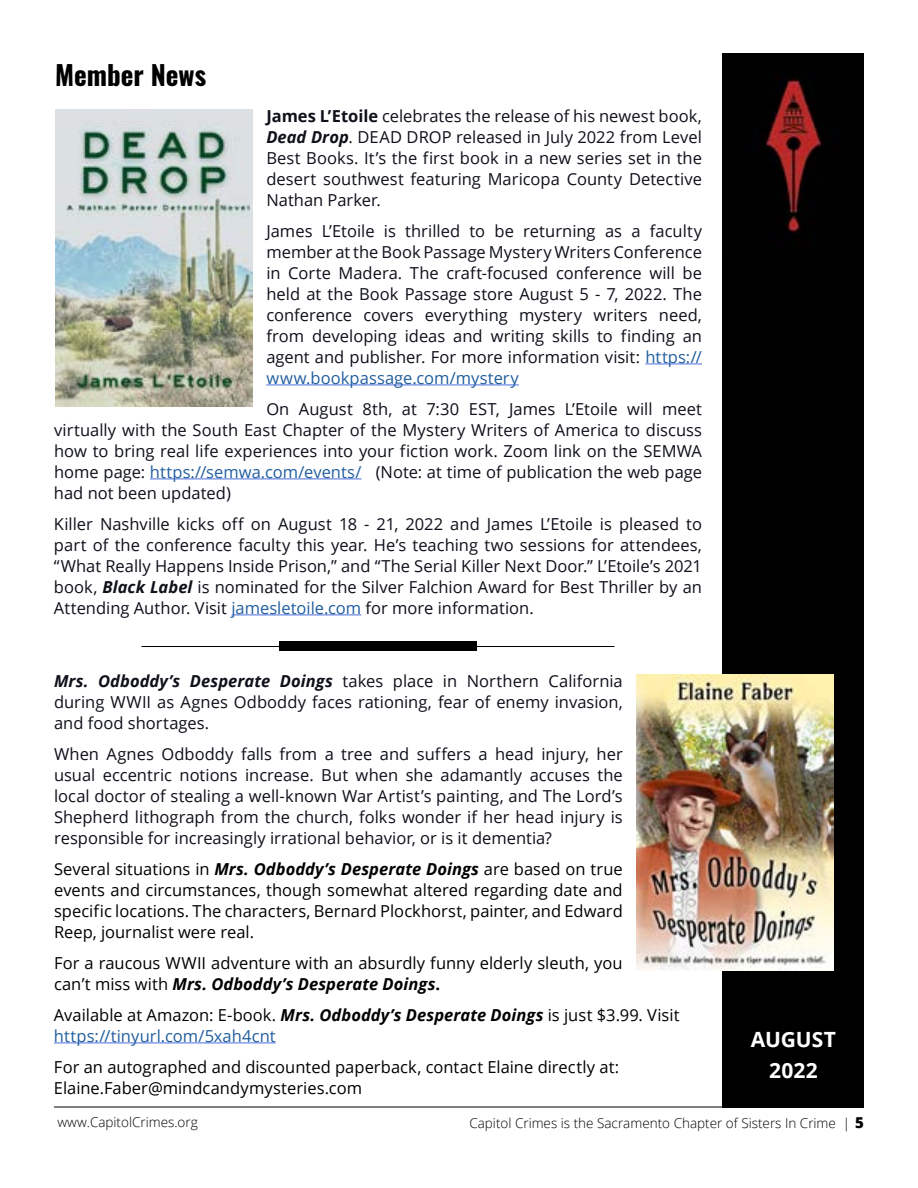
<style>
.page{position:relative;width:918px;height:1188px;background:#fff}
.page>*{position:absolute;margin:0;border:0;box-sizing:border-box;transform-origin:0 0}
.t1{font:27px "Oswald";color:#000}
.t2{font:700 21px/31px "Open Sans";color:#fff;text-align:center}
.t3{font:16.5px/21px "Open Sans";color:#0e101a;text-align:justify}
.t4{font:16.5px/21px "Open Sans";color:#000}
.t5{font:300 13.5px "Open Sans";color:#000}
.s1{font-weight:700}
.s2{font-weight:700;font-style:italic}
.s3{color:#215e9e}
.s4{font-weight:800;font-size:15px}
</style>
<div class="page">
<hr style="left:54px;top:1107px;width:810px;height:1px;background:#000">
<div style="left:723px;top:54px;width:141px;height:1053px;background:#000"></div>
<img style="left:765px;top:78px;width:58px;height:155px">
<hr style="left:54px;top:1043px;width:222px;height:1px;background:#4a6ee0">
<img style="left:636px;top:674px;width:198px;height:297px">
<hr style="left:645px;top:364px;width:57px;height:1px;background:#4a6ee0">
<hr style="left:266px;top:385px;width:253px;height:1px;background:#4a6ee0">
<hr style="left:150px;top:479px;width:212px;height:1px;background:#4a6ee0">
<hr style="left:231px;top:615px;width:130px;height:1px;background:#4a6ee0">
<hr style="left:141px;top:646px;width:474px;height:1px;background:#000">
<div style="left:279px;top:642px;width:198px;height:9px;background:#000"></div>
<img style="left:55px;top:110px;width:198px;height:296px">
<h1 class="t1" style="left:55px;top:51px;width:153px">Member News</h1>
<p class="t3" style="left:266px;top:105px;width:437px"><span class="s1">James L’Etoile</span> celebrates the release of his newest book, <span class="s2">Dead Drop</span>. DEAD DROP released in July 2022 from Level Best Books. It’s the first book in a new series set in the desert southwest featuring Maricopa County Detective Nathan Parker.</p>
<p class="t3" style="left:266px;top:220px;width:437px">James L’Etoile is thrilled to be returning as a faculty member at the Book Passage Mystery Writers Conference in Corte Madera. The craft-focused conference will be held at the Book Passage store August 5 - 7, 2022. The conference covers everything mystery writers need, from developing ideas and writing skills to finding an agent and publisher. For more information visit: <span class="s3">https:// www.bookpassage.com/mystery</span></p>
<p class="t3" style="left:54px;top:398px;width:650px;text-indent:212px">On August 8th, at 7:30 EST, James L’Etoile will meet virtually with the South East Chapter of the Mystery Writers of America to discuss how to bring real life experiences into your fiction work. Zoom link on the SEMWA home page: <span class="s3">https://semwa.com/events/</span> (Note: at time of publication the web page had not been updated)</p>
<p class="t3" style="left:54px;top:513px;width:650px">Killer Nashville kicks off on August 18 - 21, 2022 and James L’Etoile is pleased to part of the conference faculty this year. He’s teaching two sessions for attendees, “What Really Happens Inside Prison,” and “The Serial Killer Next Door.” L’Etoile’s 2021 book, <span class="s2">Black Label</span> is nominated for the Silver Falchion Award for Best Thriller by an Attending Author. Visit <span class="s3">jamesletoile.com</span> for more information.</p>
<p class="t3" style="left:54px;top:670px;width:570px"><span class="s2">Mrs. Odboddy’s Desperate Doings</span> takes place in Northern California during WWII as Agnes Odboddy faces rationing, fear of enemy invasion, and food shortages.</p>
<p class="t3" style="left:54px;top:743px;width:570px">When Agnes Odboddy falls from a tree and suffers a head injury, her usual eccentric notions increase. But when she adamantly accuses the local doctor of stealing a well-known War Artist’s painting, and The Lord’s Shepherd lithograph from the church, folks wonder if her head injury is responsible for increasingly irrational behavior, or is it dementia?</p>
<p class="t4" style="left:54px;top:858px;width:570px;text-align:justify">Several situations in <span class="s2">Mrs. Odboddy’s Desperate Doings</span> are based on true events and circumstances, though somewhat altered regarding date and specific locations. The characters, Bernard Plockhorst, painter, and Edward Reep, journalist were real.</p>
<p class="t4" style="left:54px;top:952px;width:570px">For a raucous WWII adventure with an absurdly funny elderly sleuth, you can’t miss with <span class="s2">Mrs. Odboddy’s Desperate Doings</span><span class="s1">.</span></p>
<p class="t4" style="left:54px;top:1004px;width:627px">Available at Amazon: E-book. <span class="s2">Mrs. Odboddy’s Desperate Doings</span> is just $3.99. Visit <span class="s3">https://tinyurl.com/5xah4cnt</span></p>
<p class="t4" style="left:54px;top:1056px;width:567px">For an autographed and discounted paperback, contact Elaine directly at:<br>Elaine.Faber@mindcandymysteries.com</p>
<p class="t2" style="left:751px;top:1024px;width:87px">AUGUST<br>2022</p>
<p class="t5" style="left:58px;top:1113px;width:142px">www.CapitolCrimes.org</p>
<p class="t5" style="left:469px;top:1114px;width:396px">Capitol Crimes is the Sacramento Chapter of Sisters In Crime | <span class="s4">5</span></p>
</div>
